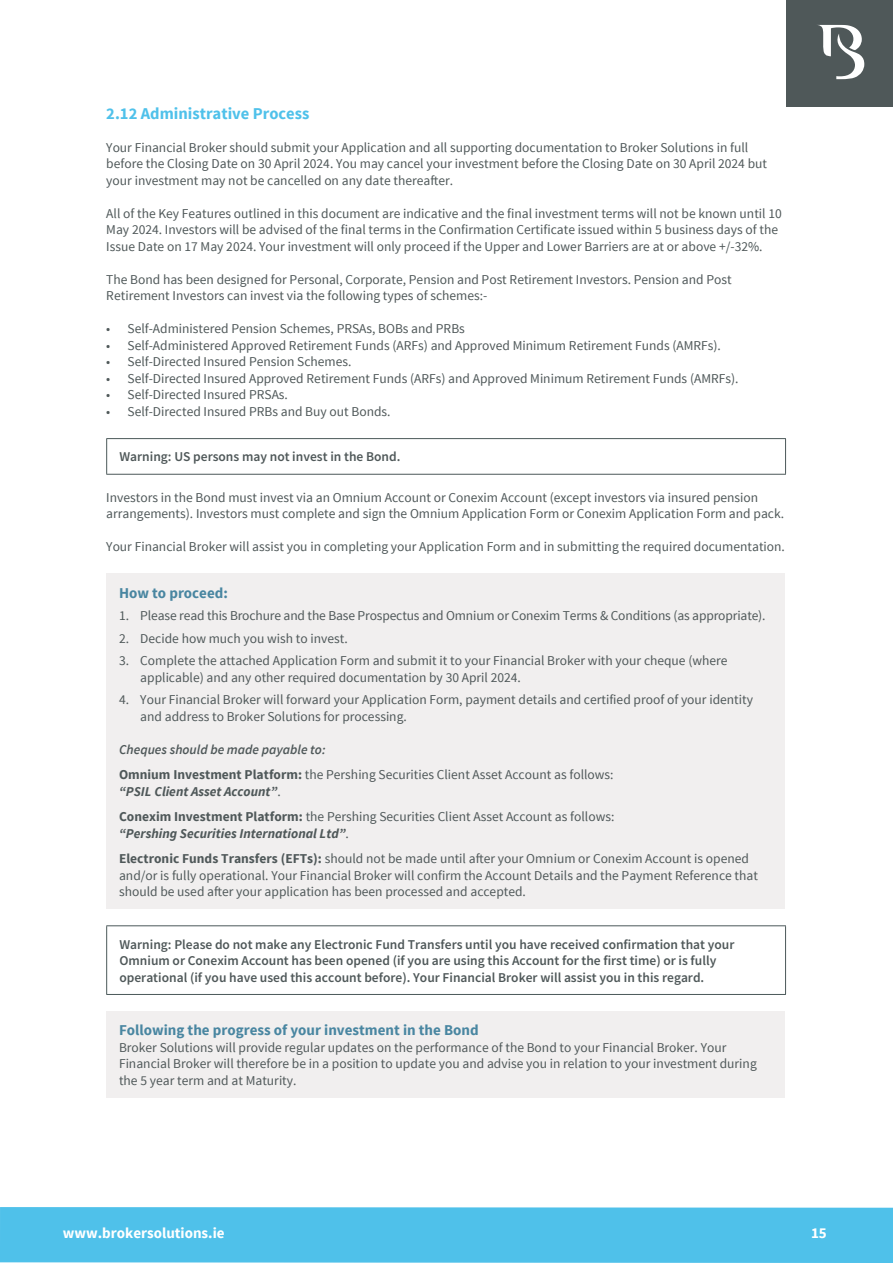
<style>
.page{position:relative;width:893px;height:1263px;background:#fff}
.page>*{position:absolute;margin:0;border:0;box-sizing:border-box;transform-origin:0 0}
.t1{font:700 16.5px "Source Sans Pro";color:#4fc1ea}
.t2{font:700 15px "Source Sans Pro";color:#4986a1}
.t3{font:700 15px "Source Sans Pro";color:#fff}
.t4{font:13.5px/16.5px "Source Sans Pro";color:#4f5859}
.t5{font:600 13.5px/16.5px "Source Sans Pro";color:#4f5859}
.t6{font:italic 700 13.5px "Source Sans Pro";color:#4f5859}
.t7{font:italic 600 13.5px "Source Sans Pro";color:#4f5859}
.s1{font-weight:700}
.s2{font-weight:400;font-style:normal}
</style>
<div class="page">
<div style="left:787px;top:0;width:106px;height:106px;background:#4f5859"></div>
<svg style="left:818px;top:25px;width:46px;height:54px"></svg>
<div style="left:0;top:1207px;width:893px;height:56px;background:#4fc1ea"></div>
<hr style="left:0;top:0;width:1px;height:106px;background:#4f5859">
<hr style="left:0;top:1208px;width:1px;height:55px;background:#4fc1ea">
<hr style="left:106px;top:438px;width:680px;height:1px;background:#4b5859">
<hr style="left:106px;top:439px;width:1px;height:35px;background:#4b5859">
<hr style="left:785px;top:439px;width:1px;height:35px;background:#4b5859">
<hr style="left:106px;top:474px;width:680px;height:1px;background:#4b5859">
<div style="left:106px;top:574px;width:679px;height:335px;background:#f1efef"></div>
<hr style="left:106px;top:925px;width:680px;height:1px;background:#4b5859">
<hr style="left:106px;top:926px;width:1px;height:68px;background:#4b5859">
<hr style="left:785px;top:926px;width:1px;height:68px;background:#4b5859">
<hr style="left:106px;top:994px;width:680px;height:1px;background:#4b5859">
<div style="left:106px;top:1011px;width:679px;height:86px;background:#f1efef"></div>
<p class="t1" style="left:106px;top:103px;width:205px">2.12 Administrative Process</p>
<p class="t4" style="left:106px;top:139px;width:662px">Your Financial Broker should submit your Application and all supporting documentation to Broker Solutions in full before the Closing Date on 30 April 2024. You may cancel your investment before the Closing Date on 30 April 2024 but your investment may not be cancelled on any date thereafter.</p>
<p class="t4" style="left:106px;top:205px;width:677px">All of the Key Features outlined in this document are indicative and the final investment terms will not be known until 10<br>May 2024. Investors will be advised of the final terms in the Confirmation Certificate issued within 5 business days of the<br>Issue Date on 17 May 2024. Your investment will only proceed if the Upper and Lower Barriers are at or above +/-32%.</p>
<p class="t4" style="left:106px;top:271px;width:627px">The Bond has been designed for Personal, Corporate, Pension and Post Retirement Investors. Pension and Post<br>Retirement Investors can invest via the following types of schemes:-</p>
<p class="t4" style="left:106px;top:321px;width:360px">• Self-Administered Pension Schemes, PRSAs, BOBs and PRBs</p>
<p class="t4" style="left:106px;top:337px;width:616px">• Self-Administered Approved Retirement Funds (ARFs) and Approved Minimum Retirement Funds (AMRFs).</p>
<p class="t4" style="left:106px;top:354px;width:247px">• Self-Directed Insured Pension Schemes.</p>
<p class="t4" style="left:106px;top:370px;width:634px">• Self-Directed Insured Approved Retirement Funds (ARFs) and Approved Minimum Retirement Funds (AMRFs).</p>
<p class="t4" style="left:106px;top:387px;width:183px">• Self-Directed Insured PRSAs.</p>
<p class="t4" style="left:106px;top:403px;width:286px">• Self-Directed Insured PRBs and Buy out Bonds.</p>
<p class="t5" style="left:119px;top:449px;width:282px">Warning: US persons may not invest in the Bond.</p>
<p class="t4" style="left:106px;top:489px;width:679px">Investors in the Bond must invest via an Omnium Account or Conexim Account (except investors via insured pension arrangements). Investors must complete and sign the Omnium Application Form or Conexim Application Form and pack.</p>
<p class="t4" style="left:106px;top:539px;width:680px">Your Financial Broker will assist you in completing your Application Form and in submitting the required documentation.</p>
<p class="t2" style="left:119px;top:583px;width:110px">How to proceed:</p>
<p class="t4" style="left:119px;top:608px;width:648px">1. Please read this Brochure and the Base Prospectus and Omnium or Conexim Terms &amp; Conditions (as appropriate).</p>
<p class="t4" style="left:119px;top:630px;width:230px">2. Decide how much you wish to invest.</p>
<p class="t4" style="left:140px;top:653px;width:589px;text-indent:-21px">3. Complete the attached Application Form and submit it to your Financial Broker with your cheque (where applicable) and any other required documentation by 30 April 2024.</p>
<p class="t4" style="left:119px;top:692px;width:635px">4. Your Financial Broker will forward your Application Form, payment details and certified proof of your identity</p>
<p class="t4" style="left:140px;top:708px;width:268px">and address to Broker Solutions for processing.</p>
<p class="t7" style="left:119px;top:741px;width:208px">Cheques should be made payable to:</p>
<p class="t4" style="left:119px;top:767px;width:496px"><span class="s1">Omnium Investment Platform:</span> the Pershing Securities Client Asset Account as follows:</p>
<p class="t6" style="left:119px;top:782px;width:163px">“PSIL Client Asset Account”<span class="s2">.</span></p>
<p class="t4" style="left:119px;top:809px;width:497px"><span class="s1">Conexim Investment Platform:</span> the Pershing Securities Client Asset Account as follows:</p>
<p class="t6" style="left:119px;top:824px;width:231px">“Pershing Securities International Ltd”<span class="s2">.</span></p>
<p class="t4" style="left:119px;top:851px;width:631px"><span class="s1">Electronic Funds Transfers (EFTs):</span> should not be made until after your Omnium or Conexim Account is opened</p>
<p class="t4" style="left:119px;top:867px;width:640px">and/or is fully operational. Your Financial Broker will confirm the Account Details and the Payment Reference that should be used after your application has been processed and accepted.</p>
<p class="t5" style="left:119px;top:936px;width:617px">Warning: Please do not make any Electronic Fund Transfers until you have received confirmation that your<br>Omnium or Conexim Account has been opened (if you are using this Account for the first time) or is fully operational (if you have used this account before). Your Financial Broker will assist you in this regard.</p>
<p class="t2" style="left:119px;top:1021px;width:361px">Following the progress of your investment in the Bond</p>
<p class="t4" style="left:119px;top:1039px;width:639px">Broker Solutions will provide regular updates on the performance of the Bond to your Financial Broker. Your<br>Financial Broker will therefore be in a position to update you and advise you in relation to your investment during the 5 year term and at Maturity.</p>
<p class="t3" style="left:63px;top:1223px;width:163px">www.brokersolutions.ie</p>
<p class="t3" style="left:811px;top:1223px;width:17px">15</p>
</div>
